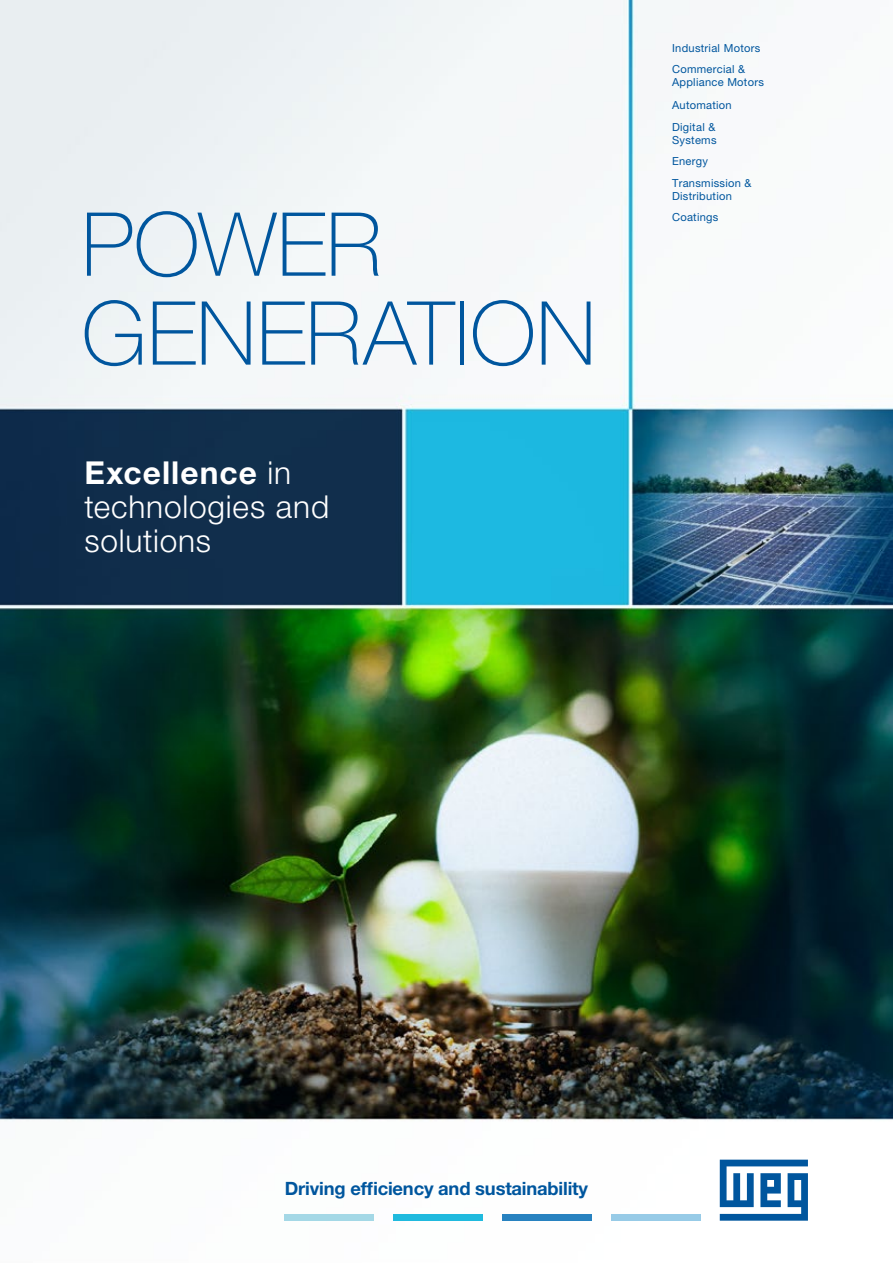
<style>
.page{position:relative;width:893px;height:1263px;background:#fff}
.page>*{position:absolute;margin:0;border:0;box-sizing:border-box;transform-origin:0 0}
.t1{font:100 88.35px/88.9px "Helvetica Neue LT Pro";letter-spacing:.005em;color:#00569e}
.t2{font:300 31.65px/33.9px "Helvetica Neue LT Pro";letter-spacing:.025em;color:#fff}
.t3{font:700 18.3px "Helvetica Neue LT Pro";letter-spacing:-.01em;color:#00569e}
.t4{font:11.1px/21px "Helvetica Neue LT Pro";letter-spacing:.025em;color:#00569e}
.s1{font-weight:700}
</style>
<div class="page">
<img style="left:0;top:0;width:893px;height:1221px">
<svg style="left:720px;top:1159px;width:88px;height:62px"></svg>
<div style="left:285px;top:1214px;width:89px;height:7px;background:#a4d8e6"></div>
<div style="left:394px;top:1214px;width:89px;height:7px;background:#20bade"></div>
<div style="left:502px;top:1214px;width:89px;height:7px;background:#2882c0"></div>
<div style="left:611px;top:1214px;width:89px;height:7px;background:#97cbe7"></div>
<h1 class="t1" style="left:81px;top:199px;width:516px">POWER<br>GENERATION</h1>
<h2 class="t2" style="left:84px;top:455px;width:246px"><span class="s1">Excellence</span> in technologies and solutions</h2>
<p class="t4" style="left:672px;top:37px;width:90px">Industrial Motors<br>Commercial &amp;</p>
<p class="t4" style="left:672px;top:71px;width:93px;line-height:22px">Appliance Motors<br>Automation<br>Digital &amp;</p>
<p class="t4" style="left:672px;top:129px;width:81px">Systems<br>Energy<br>Transmission &amp;</p>
<p class="t4" style="left:672px;top:185px;width:61px">Distribution<br>Coatings</p>
<h3 class="t3" style="left:285px;top:1177px;width:305px">Driving efficiency and sustainability</h3>
</div>
